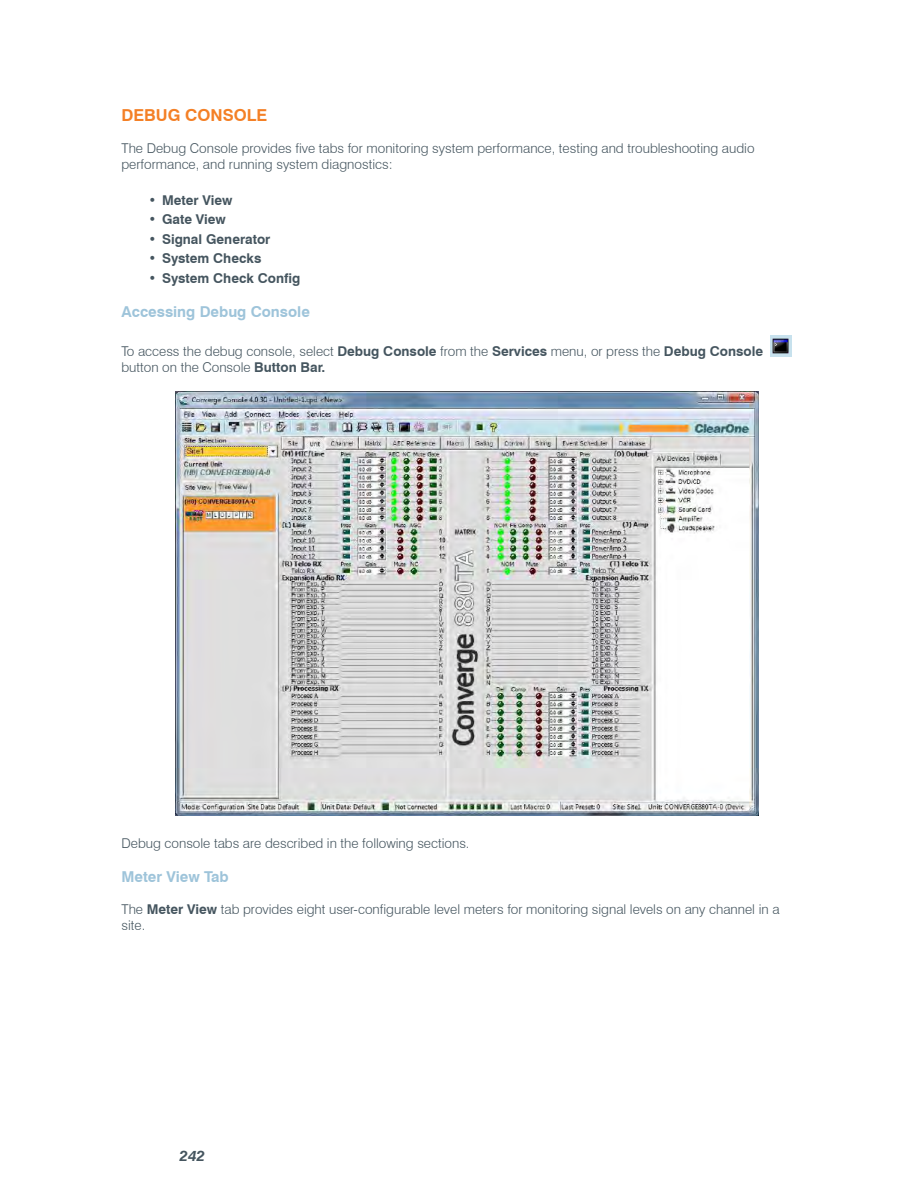
<style>
.page{position:relative;width:918px;height:1188px;background:#fff}
.page>*{position:absolute;margin:0;border:0;box-sizing:border-box;transform-origin:0 0}
.t1{font:700 16.5px "Swiss 721 BT";color:#f48026}
.t2{font:700 15px "Swiss 721 BT";color:#9ec4da}
.t3{font:italic 700 15px "Swiss 721 BT";color:#45555f}
.t4{font:300 13.5px/16.2px "Swiss 721 BT";color:#45555f}
.t5{font:700 13.5px "Swiss 721 BT";color:#45555f}
.s1{font-weight:300}
.s2{font-weight:700}
</style>
<div class="page">
<img style="left:770px;top:336px;width:21px;height:20px">
<img style="left:176px;top:391px;width:583px;height:424px">
<p class="t1" style="left:122px;top:105px;width:147px">DEBUG CONSOLE</p>
<p class="t4" style="left:122px;top:140px;width:635px">The Debug Console provides five tabs for monitoring system performance, testing and troubleshooting audio performance, and running system diagnostics:</p>
<p class="t5" style="left:148px;top:192px;width:85px"><span class="s1">•</span> Meter View</p>
<p class="t5" style="left:148px;top:211px;width:79px"><span class="s1">•</span> Gate View</p>
<p class="t5" style="left:148px;top:231px;width:123px"><span class="s1">•</span> Signal Generator</p>
<p class="t5" style="left:148px;top:250px;width:114px"><span class="s1">•</span> System Checks</p>
<p class="t5" style="left:148px;top:270px;width:153px"><span class="s1">•</span> System Check Config</p>
<p class="t2" style="left:122px;top:303px;width:190px">Accessing Debug Console</p>
<p class="t4" style="left:122px;top:343px;width:643px">To access the debug console, select <span class="s2">Debug Console</span> from the <span class="s2">Services</span> menu, or press the <span class="s2">Debug Console </span>button on the Console <span class="s2">Button Bar.</span></p>
<p class="t4" style="left:122px;top:835px;width:350px">Debug console tabs are described in the following sections.</p>
<p class="t2" style="left:122px;top:867px;width:109px">Meter View Tab</p>
<p class="t4" style="left:122px;top:901px;width:660px">The <span class="s2">Meter View</span> tab provides eight user-configurable level meters for monitoring signal levels on any channel in a site.</p>
<p class="t3" style="left:180px;top:1147px;width:27px">242</p>
</div>
